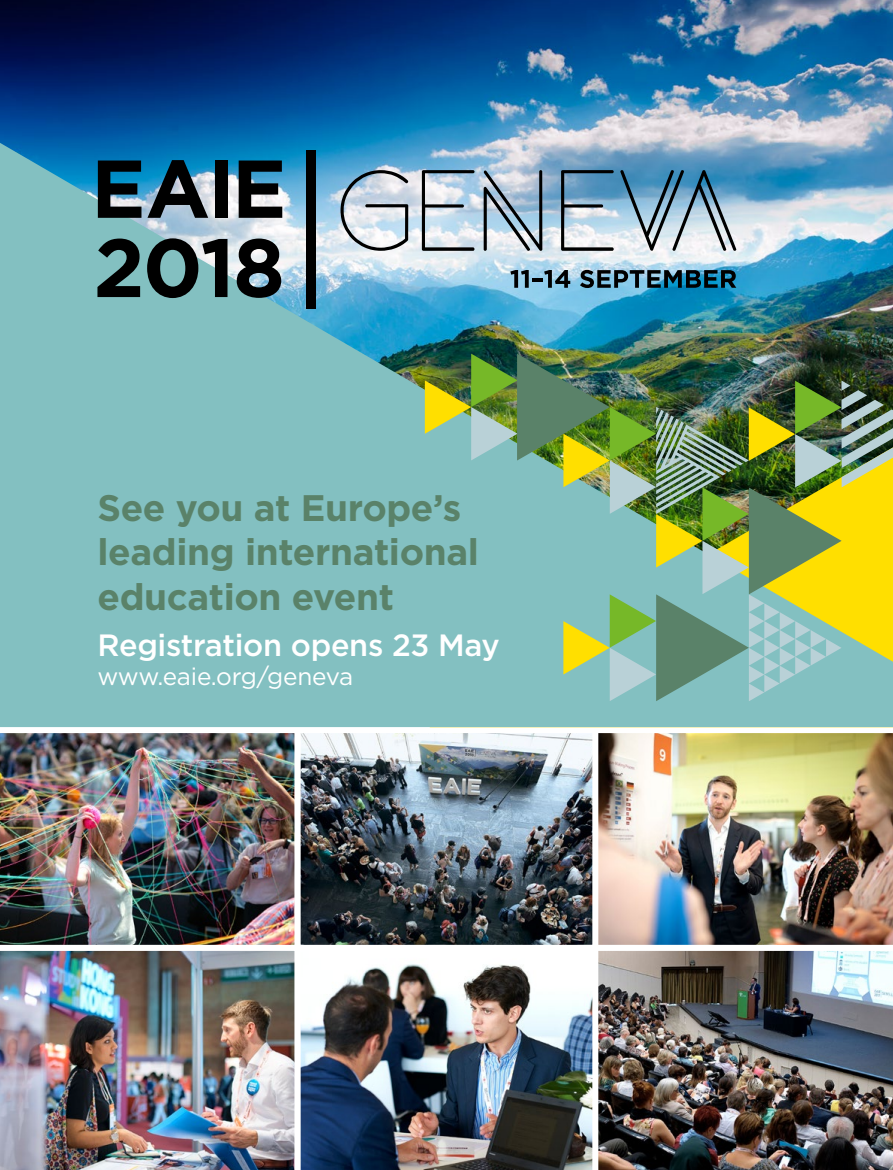
<style>
.page{position:relative;width:893px;height:1170px;background:#fff}
.page>*{position:absolute;margin:0;border:0;box-sizing:border-box;transform-origin:0 0}
.t1{font:700 36.9px/44.2px "Gotham";letter-spacing:-.01em;color:#5a8269}
.t2{font:500 30.75px "Gotham";letter-spacing:-.01em;color:#fff}
.t3{font:24.45px "Gotham";letter-spacing:-.01em;color:#fff}
</style>
<div class="page">
<img style="left:598px;top:727px;width:295px;height:217px">
<img style="left:302px;top:734px;width:289px;height:209px">
<img style="left:0;top:727px;width:295px;height:217px">
<div style="left:295px;top:727px;width:303px;height:223px;border:6px solid #fff"></div>
<img style="left:598px;top:944px;width:295px;height:225px">
<img style="left:0;top:944px;width:295px;height:225px">
<img style="left:0;top:0;width:893px;height:143px">
<img style="left:0;top:143px;width:893px;height:584px">
<svg style="left:97px;top:238px;width:43px;height:59px;background:#395455"></svg>
<svg style="left:147px;top:238px;width:80px;height:60px;background:#475f60"></svg>
<svg style="left:237px;top:238px;width:44px;height:60px;background:#464e52"></svg>
<svg style="left:98px;top:160px;width:43px;height:58px;background:#1d3844"></svg>
<svg style="left:147px;top:160px;width:61px;height:58px;background:#3e6275"></svg>
<div style="left:216px;top:160px;width:12px;height:58px;background:#000"></div>
<svg style="left:239px;top:160px;width:43px;height:58px;background:#324149"></svg>
<div style="left:307px;top:150px;width:9px;height:158px;background:#000"></div>
<svg style="left:340px;top:170px;width:68px;height:81px"></svg>
<svg style="left:422px;top:170px;width:52px;height:81px"></svg>
<svg style="left:484px;top:170px;width:58px;height:81px;background:#9aa9b6"></svg>
<svg style="left:561px;top:170px;width:53px;height:81px;background:#8ca5b8"></svg>
<svg style="left:620px;top:170px;width:116px;height:81px;background:#85a5b8"></svg>
<svg style="left:510px;top:270px;width:19px;height:18px"></svg>
<hr style="left:532px;top:278px;width:11px;height:4px;background:#000">
<svg style="left:544px;top:270px;width:26px;height:18px"></svg>
<svg style="left:580px;top:270px;width:156px;height:18px;background:#2e586b"></svg>
<img style="left:425px;top:353px;width:468px;height:348px">
<img style="left:295px;top:944px;width:303px;height:225px">
<p class="t1" style="left:97px;top:485px;width:383px">See you at Europe’s leading international education event</p>
<p class="t2" style="left:97px;top:624px;width:404px">Registration opens 23 May</p>
<p class="t3" style="left:97px;top:660px;width:257px">www.eaie.org/geneva</p>
</div>
